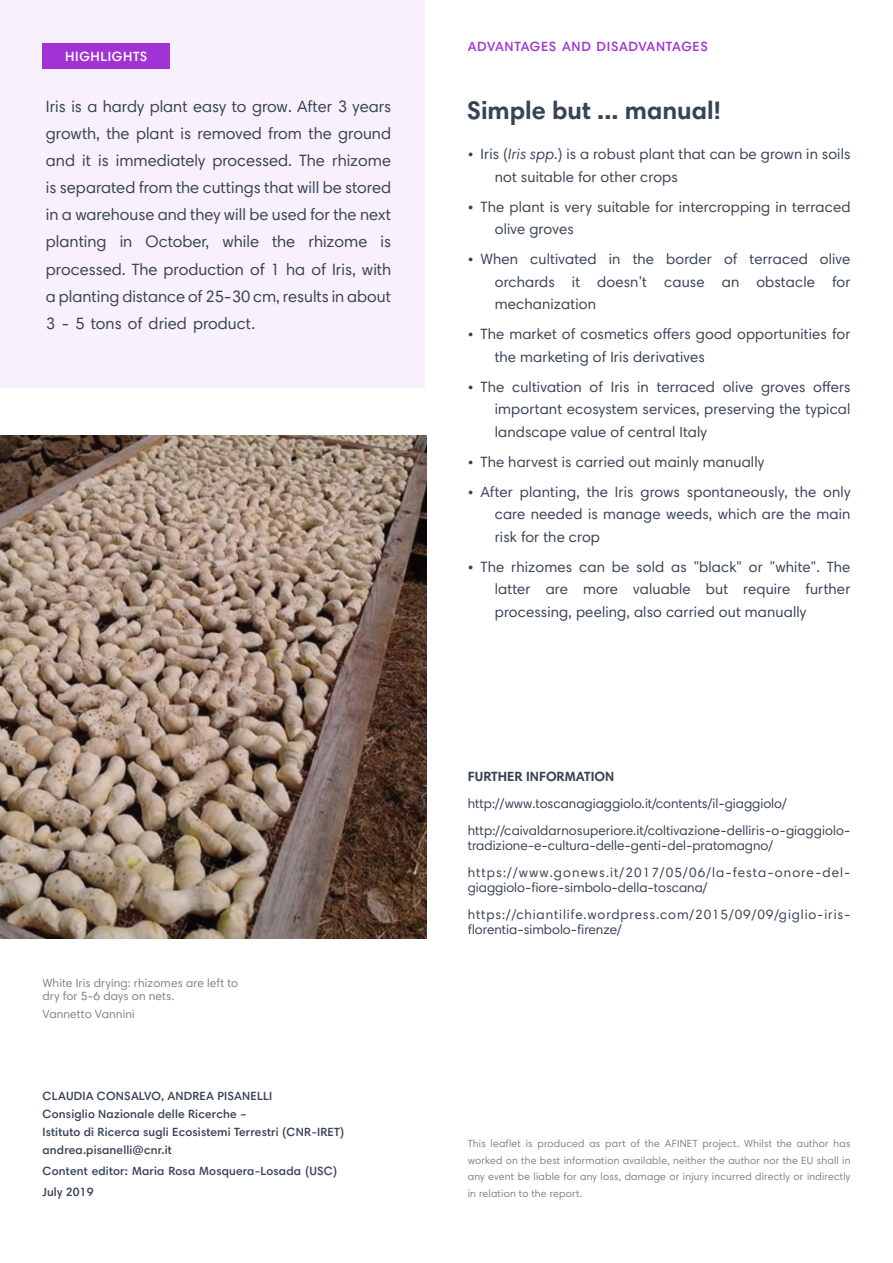
<style>
.page{position:relative;width:893px;height:1263px;background:#fff}
.page>*{position:absolute;margin:0;border:0;box-sizing:border-box;transform-origin:0 0}
.t1{font:700 25.5px "Harmonia Sans Pro Cyr";color:#384355}
.t2{font:16.5px/27px "Harmonia Sans Pro Cyr";color:#384355;text-align:justify}
.t3{font:15px/22.5px "Harmonia Sans Pro Cyr";letter-spacing:.01em;color:#384355;text-align:justify}
.t4{font:13.5px/27px "Harmonia Sans Pro Cyr";color:#384355}
.t5{font:13.5px/27px "Harmonia Sans Pro Cyr";letter-spacing:.065em;color:#384355}
.t6{font:600 13.5px "Harmonia Sans Pro Cyr";letter-spacing:.045em;color:#a133d4}
.t7{font:700 13.5px "Harmonia Sans Pro Cyr";color:#384355}
.t8{font:600 13.5px "Harmonia Sans Pro Cyr";letter-spacing:.05em;color:#fff}
.t9{font:600 12px/18px "Harmonia Sans Pro Cyr";letter-spacing:.015em;color:#384355}
.t10{font:12px/13.5px "Harmonia Sans Pro Cyr";letter-spacing:.01em;color:#808285}
.t11{font:10.5px/16.5px "Harmonia Sans Pro Cyr";letter-spacing:.02em;color:#808285;text-align:justify}
.s1{font-style:italic}
</style>
<div class="page">
<div style="left:0;top:0;width:425px;height:388px;background:#f8f1fc"></div>
<div style="left:43px;top:43px;width:127px;height:26px;background:#a133d4"></div>
<img style="left:0;top:435px;width:426px;height:503px">
<p class="t8" style="left:65px;top:51px;width:84px">HIGHLIGHTS</p>
<p class="t2" style="left:46px;top:95px;width:347px">Iris is a hardy plant easy to grow. After 3 years growth, the plant is removed from the ground and it is immediately processed. The rhizome is separated from the cuttings that will be stored in a warehouse and they will be used for the next planting in October, while the rhizome is processed. The production of 1 ha of Iris, with a planting distance of 25-30 cm, results in about 3 - 5 tons of dried product.</p>
<p class="t10" style="left:43px;top:977px;width:197px">White Iris drying: rhizomes are left to dry for 5-6 days on nets.</p>
<p class="t10" style="left:43px;top:1008px;width:94px">Vannetto Vannini</p>
<p class="t9" style="left:43px;top:1089px;width:303px">CLAUDIA CONSALVO, ANDREA PISANELLI<br>Consiglio Nazionale delle Ricerche –<br>Istituto di Ricerca sugli Ecosistemi Terrestri (CNR-IRET) andrea.pisanelli@cnr.it</p>
<p class="t9" style="left:43px;top:1162px;width:296px;line-height:21px">Content editor: Maria Rosa Mosquera-Losada (USC)<br>July 2019</p>
<p class="t6" style="left:468px;top:41px;width:242px">ADVANTAGES AND DISADVANTAGES</p>
<h1 class="t1" style="left:467px;top:100px;width:255px">Simple but ... manual!</h1>
<p class="t3" style="left:495px;top:145px;width:357px;text-indent:-27px">• Iris (<span class="s1">Iris spp.</span>) is a robust plant that can be grown in soils not suitable for other crops</p>
<p class="t3" style="left:495px;top:197px;width:357px;text-indent:-27px">• The plant is very suitable for intercropping in terraced olive groves</p>
<p class="t3" style="left:495px;top:250px;width:357px;text-indent:-27px">• When cultivated in the border of terraced olive orchards it doesn’t cause an obstacle for mechanization</p>
<p class="t3" style="left:495px;top:325px;width:357px;text-indent:-27px">• The market of cosmetics offers good opportunities for the marketing of Iris derivatives</p>
<p class="t3" style="left:495px;top:377px;width:357px;text-indent:-27px">• The cultivation of Iris in terraced olive groves offers important ecosystem services, preserving the typical landscape value of central Italy</p>
<p class="t3" style="left:468px;top:452px;width:298px">• The harvest is carried out mainly manually</p>
<p class="t3" style="left:495px;top:482px;width:357px;text-indent:-27px">• After planting, the Iris grows spontaneously, the only care needed is manage weeds, which are the main risk for the crop</p>
<p class="t3" style="left:495px;top:557px;width:357px;text-indent:-27px">• The rhizomes can be sold as "black" or "white". The latter are more valuable but require further processing, peeling, also carried out manually</p>
<p class="t7" style="left:468px;top:771px;width:148px">FURTHER INFORMATION</p>
<p class="t4" style="left:468px;top:791px;width:384px">http://www.toscanagiaggiolo.it/contents/il-giaggiolo/ http://caivaldarnosuperiore.it/coltivazione-delliris-o-giaggiolo-</p>
<p class="t4" style="left:468px;top:833px;width:384px">tradizione-e-cultura-delle-genti-del-pratomagno/ https://www.gonews.it/2017/05/06/la-festa-onore-del-</p>
<p class="t5" style="left:468px;top:875px;width:384px">giaggiolo-fiore-simbolo-della-toscana/ https://chiantilife.wordpress.com/2015/09/09/giglio-iris-</p>
<p class="t4" style="left:468px;top:917px;width:156px">florentia-simbolo-firenze/</p>
<p class="t11" style="left:468px;top:1136px;width:384px">This leaflet is produced as part of the AFINET project. Whilst the author has worked on the best information available, neither the author nor the EU shall in any event be liable for any loss, damage or injury incurred directly or indirectly in relation to the report.</p>
</div>
